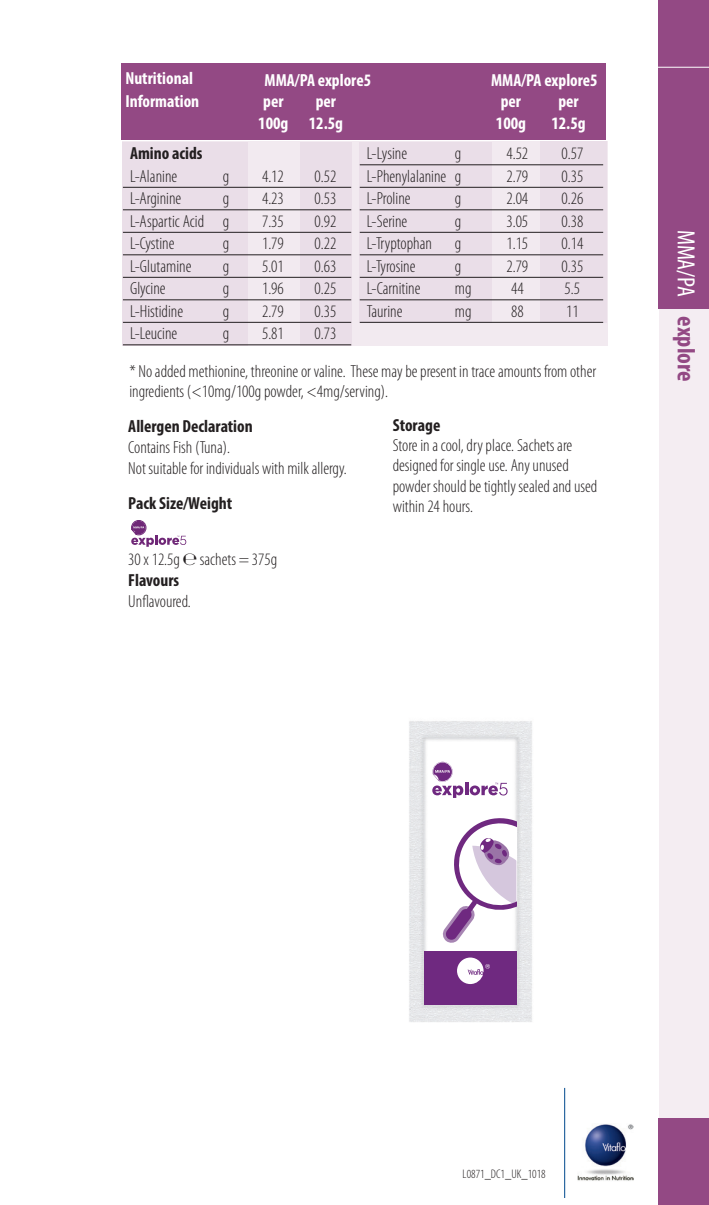
<style>
.page{position:relative;width:709px;height:1205px;background:#fff}
.page>*{position:absolute;margin:0;border:0;box-sizing:border-box;transform-origin:0 0}
.t1{font:700 condensed 25px "Myriad Pro";color:#934984}
.t2{font:300 condensed 17.5px/20px "Myriad Pro";color:#231f20}
.t3{font:700 condensed 17.5px/22.5px "Myriad Pro";color:#fff}
.t4{font:700 condensed 17.5px "Myriad Pro";color:#231f20}
.t5{font:600 condensed 17.5px "Myriad Pro";letter-spacing:-.005em;color:#fff}
.t6{font:300 condensed 12.5px "Myriad Pro";color:#231f20}
.s1{font-weight:400;color:#fff}
</style>
<div class="page">
<div style="left:658px;top:288px;width:51px;height:917px;background:#f4edf2"></div>
<div style="left:658px;top:0;width:51px;height:309px;background:#934984"></div>
<div style="left:658px;top:1118px;width:51px;height:87px;background:#934984"></div>
<hr style="left:0;top:67px;width:709px;height:1px;background:#fff">
<div style="left:122px;top:141px;width:485px;height:204px;background:#eadee8"></div>
<hr style="left:564px;top:1088px;width:1px;height:110px;background:#004a8d">
<img style="left:577px;top:1124px;width:56px;height:57px">
<svg style="left:131px;top:520px;width:55px;height:27px"></svg>
<hr style="left:123px;top:187px;width:228px;height:1px;background:#231f20">
<hr style="left:123px;top:209px;width:228px;height:1px;background:#231f20">
<hr style="left:123px;top:232px;width:228px;height:1px;background:#231f20">
<hr style="left:123px;top:254px;width:228px;height:1px;background:#231f20">
<hr style="left:123px;top:277px;width:228px;height:1px;background:#231f20">
<hr style="left:123px;top:299px;width:228px;height:1px;background:#231f20">
<hr style="left:123px;top:322px;width:228px;height:1px;background:#231f20">
<hr style="left:123px;top:344px;width:228px;height:1px;background:#231f20">
<hr style="left:360px;top:164px;width:243px;height:1px;background:#231f20">
<hr style="left:360px;top:187px;width:243px;height:1px;background:#231f20">
<hr style="left:360px;top:209px;width:243px;height:1px;background:#231f20">
<hr style="left:360px;top:232px;width:243px;height:1px;background:#231f20">
<hr style="left:360px;top:254px;width:243px;height:1px;background:#231f20">
<hr style="left:360px;top:277px;width:243px;height:1px;background:#231f20">
<hr style="left:360px;top:299px;width:243px;height:1px;background:#231f20">
<hr style="left:360px;top:322px;width:243px;height:1px;background:#231f20">
<div style="left:121px;top:64px;width:484px;height:76px;background:#934984"></div>
<img style="left:409px;top:721px;width:123px;height:301px">
<div style="left:424px;top:951px;width:92px;height:53px;background:#6f2980"></div>
<svg style="left:442px;top:816px;width:74px;height:127px"></svg>
<svg style="left:432px;top:762px;width:75px;height:36px"></svg>
<svg style="left:457px;top:957px;width:33px;height:27px"></svg>
<p class="t3" style="left:125px;top:67px;width:75px">Nutritional<br>Information</p>
<p class="t3" style="left:264px;top:69px;width:108px">MMA/PA explore5</p>
<p class="t3" style="left:491px;top:69px;width:108px">MMA/PA explore5</p>
<p class="t5" style="left:510px;top:88px;width:58px">Flavoured</p>
<p class="t3" style="left:263px;top:89px;width:22px">per</p>
<p class="t3" style="left:316px;top:89px;width:22px">per</p>
<p class="t3" style="left:501px;top:89px;width:22px">per</p>
<p class="t3" style="left:558px;top:89px;width:22px">per</p>
<p class="t3" style="left:258px;top:112px;width:86px">100g 12.5g</p>
<p class="t3" style="left:496px;top:112px;width:32px">100g</p>
<p class="t3" style="left:551px;top:112px;width:36px">12.5g</p>
<p class="t4" style="left:130px;top:142px;width:74px">Amino acids</p>
<p class="t2" style="left:130px;top:166px;width:49px">L-Alanine</p>
<p class="t2" style="left:223px;top:166px;width:8px">g</p>
<p class="t2" style="left:262px;top:166px;width:23px">4.12</p>
<p class="t2" style="left:314px;top:166px;width:23px">0.52</p>
<p class="t2" style="left:130px;top:188px;width:53px">L-Arginine</p>
<p class="t2" style="left:223px;top:188px;width:8px">g</p>
<p class="t2" style="left:262px;top:188px;width:23px">4.23</p>
<p class="t2" style="left:314px;top:188px;width:23px">0.53</p>
<p class="t2" style="left:130px;top:211px;width:101px">L-Aspartic Acid g</p>
<p class="t2" style="left:262px;top:211px;width:23px">7.35</p>
<p class="t2" style="left:314px;top:211px;width:23px">0.92</p>
<p class="t2" style="left:130px;top:233px;width:46px">L-Cystine</p>
<p class="t2" style="left:223px;top:233px;width:8px">g</p>
<p class="t2" style="left:262px;top:233px;width:23px">1.79</p>
<p class="t2" style="left:314px;top:233px;width:23px">0.22</p>
<p class="t2" style="left:130px;top:256px;width:63px">L-Glutamine</p>
<p class="t2" style="left:223px;top:256px;width:8px">g</p>
<p class="t2" style="left:262px;top:256px;width:23px">5.01</p>
<p class="t2" style="left:314px;top:256px;width:23px">0.63</p>
<p class="t2" style="left:130px;top:278px;width:37px">Glycine</p>
<p class="t2" style="left:223px;top:278px;width:8px">g</p>
<p class="t2" style="left:262px;top:278px;width:23px">1.96</p>
<p class="t2" style="left:314px;top:278px;width:23px">0.25</p>
<p class="t2" style="left:130px;top:301px;width:55px">L-Histidine</p>
<p class="t2" style="left:223px;top:301px;width:8px">g</p>
<p class="t2" style="left:262px;top:301px;width:23px">2.79</p>
<p class="t2" style="left:314px;top:301px;width:23px">0.35</p>
<p class="t2" style="left:130px;top:323px;width:49px">L-Leucine</p>
<p class="t2" style="left:223px;top:323px;width:8px">g</p>
<p class="t2" style="left:262px;top:323px;width:23px">5.81</p>
<p class="t2" style="left:314px;top:323px;width:23px">0.73</p>
<p class="t2" style="left:367px;top:143px;width:42px">L-Lysine</p>
<p class="t2" style="left:455px;top:143px;width:8px">g</p>
<p class="t2" style="left:506px;top:143px;width:23px">4.52</p>
<p class="t2" style="left:561px;top:143px;width:23px">0.57</p>
<p class="t2" style="left:367px;top:166px;width:96px">L-Phenylalanine g</p>
<p class="t2" style="left:506px;top:166px;width:23px">2.79</p>
<p class="t2" style="left:561px;top:166px;width:23px">0.35</p>
<p class="t2" style="left:367px;top:188px;width:45px">L-Proline</p>
<p class="t2" style="left:455px;top:188px;width:8px">g</p>
<p class="t2" style="left:506px;top:188px;width:23px">2.04</p>
<p class="t2" style="left:561px;top:188px;width:23px">0.26</p>
<p class="t2" style="left:367px;top:211px;width:42px">L-Serine</p>
<p class="t2" style="left:455px;top:211px;width:8px">g</p>
<p class="t2" style="left:506px;top:211px;width:23px">3.05</p>
<p class="t2" style="left:561px;top:211px;width:23px">0.38</p>
<p class="t2" style="left:367px;top:233px;width:67px">L-Tryptophan</p>
<p class="t2" style="left:455px;top:233px;width:8px">g</p>
<p class="t2" style="left:506px;top:233px;width:23px">1.15</p>
<p class="t2" style="left:561px;top:233px;width:23px">0.14</p>
<p class="t2" style="left:367px;top:256px;width:50px">L-Tyrosine</p>
<p class="t2" style="left:455px;top:256px;width:8px">g</p>
<p class="t2" style="left:506px;top:256px;width:23px">2.79</p>
<p class="t2" style="left:561px;top:256px;width:23px">0.35</p>
<p class="t2" style="left:367px;top:278px;width:55px">L-Carnitine</p>
<p class="t2" style="left:455px;top:278px;width:18px">mg</p>
<p class="t2" style="left:511px;top:278px;width:14px">44</p>
<p class="t2" style="left:564px;top:278px;width:17px">5.5</p>
<p class="t2" style="left:367px;top:301px;width:37px">Taurine</p>
<p class="t2" style="left:455px;top:301px;width:18px">mg</p>
<p class="t2" style="left:511px;top:301px;width:14px">88</p>
<p class="t2" style="left:566px;top:301px;width:14px">11</p>
<p class="t2" style="left:129px;top:361px;width:468px">* No added methionine, threonine or valine. These may be present in trace amounts from other ingredients (&lt;10mg/100g powder, &lt;4mg/serving).</p>
<p class="t4" style="left:128px;top:415px;width:126px">Allergen Declaration</p>
<p class="t2" style="left:128px;top:436px;width:220px;line-height:21px">Contains Fish (Tuna).<br>Not suitable for individuals with milk allergy.</p>
<p class="t4" style="left:128px;top:492px;width:105px">Pack Size/Weight</p>
<p class="t2" style="left:128px;top:549px;width:150px">30 x 12.5g ℮ sachets = 375g</p>
<p class="t4" style="left:128px;top:569px;width:52px">Flavours</p>
<p class="t2" style="left:128px;top:591px;width:64px">Unflavoured.</p>
<p class="t4" style="left:393px;top:415px;width:49px">Storage</p>
<p class="t2" style="left:393px;top:436px;width:206px">Store in a cool, dry place. Sachets are designed for single use. Any unused powder should be tightly sealed and used within 24 hours.</p>
<h1 class="t1" style="left:702px;top:229px;width:154px;rotate:90deg"><span class="s1">MMA/PA</span> explore</h1>
<p class="t6" style="left:462px;top:1166px;width:85px">L0871_DC1_UK_1018</p>
</div>
